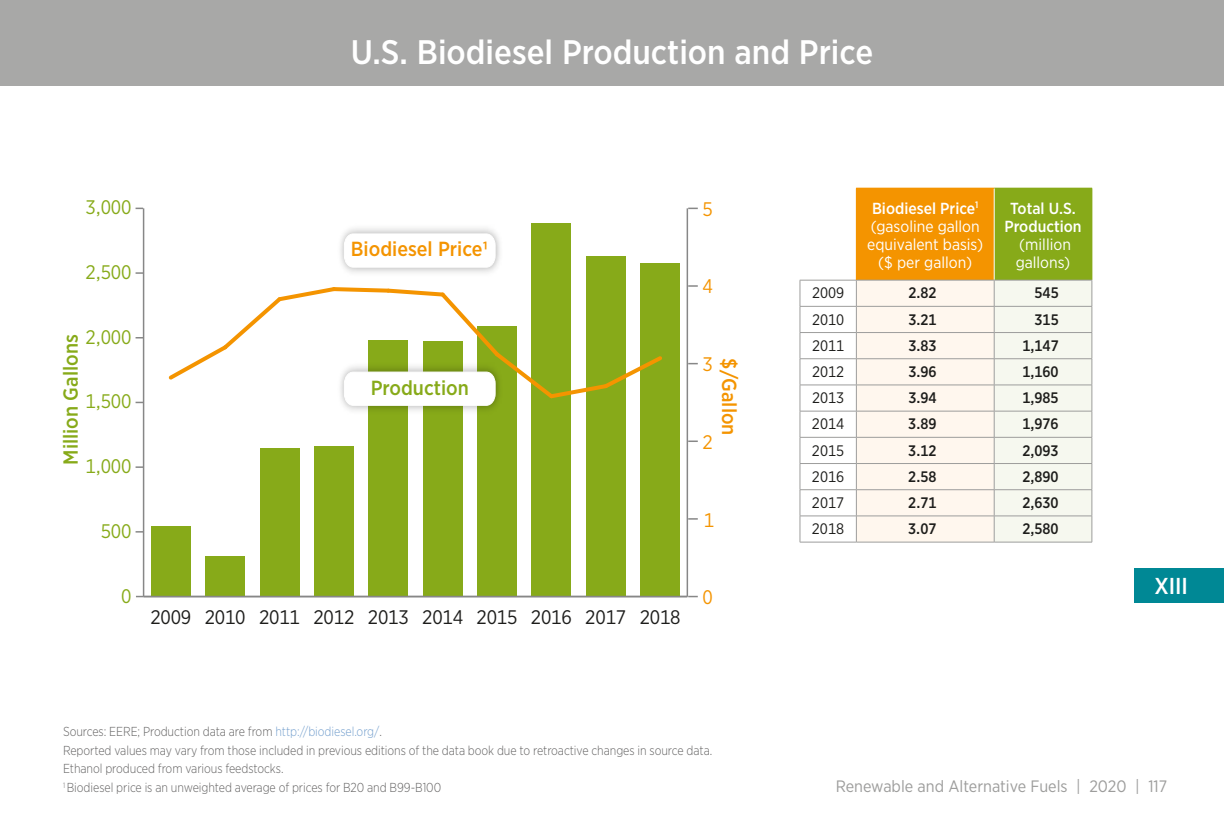
<style>
.page{position:relative;width:1224px;height:828px;background:#fff}
.page>*{position:absolute;margin:0;border:0;box-sizing:border-box;transform-origin:0 0}
.Page_Header{font:500 34px "Gotham Narrow";color:#fff}
.t1{font:500 23px "Gotham Narrow";color:#fff}
.t2{font:500 20.4px "Gotham Narrow";color:#87aa19}
.t3{font:500 20.4px "Gotham Narrow";color:#f49400}
.t4{font:19.6px "Gotham Narrow";letter-spacing:-.01em;color:#1d1d1b}
.t5{font:19.6px "Gotham Narrow";letter-spacing:-.01em;color:#87aa19}
.t6{font:19.6px "Gotham Narrow";color:#f49400}
.t7{font:16.4px "Gotham Narrow";color:#9d9d9c}
.chart_small_header{font:16px/18px "Gotham Narrow";color:#fff;text-align:center}
.chart_small_header-2{font:500 16px/18px "Gotham Narrow";color:#fff;text-align:center}
.chart-small-text_med{font:500 15.2px "Gotham Narrow";color:#1d1d1b}
.chart-small-axis_-_t{font:15.2px "Gotham Narrow";color:#1d1d1b}
.footnote_left{font:300 13px "Gotham Narrow";letter-spacing:-.005em;color:#646363;scale:.95 1}
.s1{font-weight:500}
.s2{font-weight:400}
.s3{color:#75a0ce}
</style>
<div class="page">
<div style="left:0;top:0;width:1224px;height:86px;background:#a8a8a7"></div>
<div style="left:1134px;top:569px;width:90px;height:34px;background:#008895"></div>
<hr style="left:143px;top:208px;width:1px;height:389px;background:#878787">
<svg style="left:136px;top:531px;width:7px;height:2px"></svg>
<svg style="left:136px;top:466px;width:7px;height:2px"></svg>
<svg style="left:136px;top:337px;width:7px;height:2px"></svg>
<svg style="left:136px;top:272px;width:7px;height:2px"></svg>
<div style="left:151px;top:526px;width:39px;height:71px;background:#87aa19"></div>
<div style="left:206px;top:556px;width:39px;height:41px;background:#87aa19"></div>
<div style="left:260px;top:448px;width:39px;height:149px;background:#87aa19"></div>
<div style="left:314px;top:446px;width:39px;height:151px;background:#87aa19"></div>
<div style="left:369px;top:340px;width:39px;height:257px;background:#87aa19"></div>
<div style="left:423px;top:341px;width:39px;height:256px;background:#87aa19"></div>
<div style="left:477px;top:326px;width:40px;height:271px;background:#87aa19"></div>
<div style="left:532px;top:223px;width:39px;height:374px;background:#87aa19"></div>
<div style="left:586px;top:256px;width:39px;height:341px;background:#87aa19"></div>
<div style="left:641px;top:263px;width:39px;height:334px;background:#87aa19"></div>
<hr style="left:144px;top:596px;width:543px;height:1px;background:#878787">
<hr style="left:687px;top:208px;width:1px;height:389px;background:#878787">
<svg style="left:688px;top:518px;width:10px;height:2px"></svg>
<svg style="left:688px;top:285px;width:10px;height:2px"></svg>
<img style="left:345px;top:406px;width:149px;height:13px">
<svg style="left:168px;top:284px;width:494px;height:122px"></svg>
<img style="left:340px;top:228px;width:160px;height:45px">
<svg style="left:344px;top:233px;width:152px;height:35px"></svg>
<div style="left:856px;top:188px;width:138px;height:92px;background:#f49400"></div>
<div style="left:994px;top:188px;width:98px;height:92px;background:#87aa19"></div>
<hr style="left:1092px;top:188px;width:1px;height:92px;background:#87aa19">
<hr style="left:994px;top:188px;width:1px;height:92px;background:#fff">
<hr style="left:800px;top:280px;width:56px;height:1px;background:#9d9d9c">
<hr style="left:800px;top:306px;width:56px;height:1px;background:#9d9d9c">
<hr style="left:800px;top:332px;width:56px;height:1px;background:#9d9d9c">
<hr style="left:800px;top:358px;width:56px;height:1px;background:#9d9d9c">
<hr style="left:800px;top:385px;width:56px;height:1px;background:#9d9d9c">
<hr style="left:800px;top:411px;width:56px;height:1px;background:#9d9d9c">
<hr style="left:800px;top:437px;width:56px;height:1px;background:#9d9d9c">
<hr style="left:800px;top:463px;width:56px;height:1px;background:#9d9d9c">
<hr style="left:800px;top:489px;width:56px;height:1px;background:#9d9d9c">
<hr style="left:800px;top:516px;width:56px;height:1px;background:#9d9d9c">
<svg style="left:800px;top:280px;width:1px;height:262px"></svg>
<svg style="left:856px;top:280px;width:237px;height:262px"></svg>
<hr style="left:800px;top:542px;width:56px;height:1px;background:#9d9d9c">
<hr style="left:856px;top:542px;width:138px;height:1px;background:#9d9d9c">
<hr style="left:994px;top:542px;width:98px;height:1px;background:#9d9d9c">
<p class="Page_Header" style="left:351px;top:31px;width:524px">U.S. Biodiesel Production and Price</p>
<p class="t5" style="left:86px;top:195px;width:47px">3,000</p>
<p class="t5" style="left:86px;top:260px;width:47px">2,500</p>
<p class="t2" style="left:58px;top:465px;width:132px;rotate:-90deg">Million Gallons</p>
<p class="t5" style="left:86px;top:325px;width:47px">2,000</p>
<p class="t5" style="left:86px;top:389px;width:47px">1,500</p>
<p class="t5" style="left:86px;top:454px;width:47px">1,000</p>
<p class="t5" style="left:101px;top:519px;width:32px">500</p>
<p class="t5" style="left:121px;top:584px;width:12px">0</p>
<p class="t3" style="left:351px;top:236px;width:139px">Biodiesel Price1</p>
<p class="t2" style="left:371px;top:375px;width:100px">Production</p>
<p class="t4" style="left:150px;top:605px;width:42px">2009</p>
<p class="t4" style="left:205px;top:605px;width:42px">2010</p>
<p class="t4" style="left:259px;top:605px;width:42px">2011</p>
<p class="t4" style="left:313px;top:605px;width:42px">2012</p>
<p class="t4" style="left:368px;top:605px;width:42px">2013</p>
<p class="t4" style="left:422px;top:605px;width:42px">2014</p>
<p class="t4" style="left:477px;top:605px;width:42px">2015</p>
<p class="t4" style="left:531px;top:605px;width:42px">2016</p>
<p class="t4" style="left:585px;top:605px;width:42px">2017</p>
<p class="t4" style="left:640px;top:605px;width:42px">2018</p>
<p class="t6" style="left:702px;top:197px;width:12px">5</p>
<p class="t6" style="left:702px;top:274px;width:12px">4</p>
<p class="t6" style="left:702px;top:352px;width:12px">3</p>
<p class="t6" style="left:702px;top:430px;width:12px">2</p>
<p class="t3" style="left:742px;top:358px;width:79px;rotate:90deg">$/Gallon</p>
<p class="t6" style="left:704px;top:508px;width:12px">1</p>
<p class="t6" style="left:702px;top:585px;width:12px">0</p>
<p class="chart_small_header" style="left:867px;top:199px;width:118px"><span class="s1">Biodiesel Price</span><sup>1 </sup>(gasoline gallon equivalent basis) ($ per gallon)</p>
<p class="chart_small_header-2" style="left:1005px;top:199px;width:79px">Total U.S.<br>Production <span class="s2">(million gallons)</span></p>
<p class="chart-small-axis_-_t" style="left:812px;top:284px;width:34px">2009</p>
<p class="chart-small-text_med" style="left:908px;top:284px;width:30px">2.82</p>
<p class="chart-small-text_med" style="left:1035px;top:284px;width:26px">545</p>
<p class="chart-small-axis_-_t" style="left:812px;top:310px;width:34px">2010</p>
<p class="chart-small-text_med" style="left:908px;top:310px;width:30px">3.21</p>
<p class="chart-small-text_med" style="left:1035px;top:310px;width:26px">315</p>
<p class="chart-small-axis_-_t" style="left:812px;top:336px;width:34px">2011</p>
<p class="chart-small-text_med" style="left:908px;top:336px;width:30px">3.83</p>
<p class="chart-small-text_med" style="left:1022px;top:336px;width:38px">1,147</p>
<p class="chart-small-axis_-_t" style="left:812px;top:362px;width:34px">2012</p>
<p class="chart-small-text_med" style="left:908px;top:362px;width:30px">3.96</p>
<p class="chart-small-text_med" style="left:1022px;top:362px;width:38px">1,160</p>
<p class="chart-small-axis_-_t" style="left:812px;top:388px;width:34px">2013</p>
<p class="chart-small-text_med" style="left:908px;top:388px;width:30px">3.94</p>
<p class="chart-small-text_med" style="left:1022px;top:388px;width:38px">1,985</p>
<p class="chart-small-axis_-_t" style="left:812px;top:415px;width:34px">2014</p>
<p class="chart-small-text_med" style="left:908px;top:414px;width:30px">3.89</p>
<p class="chart-small-text_med" style="left:1022px;top:414px;width:38px">1,976</p>
<p class="chart-small-axis_-_t" style="left:812px;top:441px;width:34px">2015</p>
<p class="chart-small-text_med" style="left:908px;top:441px;width:30px">3.12</p>
<p class="chart-small-text_med" style="left:1022px;top:441px;width:38px">2,093</p>
<p class="chart-small-axis_-_t" style="left:812px;top:467px;width:34px">2016</p>
<p class="chart-small-text_med" style="left:908px;top:467px;width:30px">2.58</p>
<p class="chart-small-text_med" style="left:1022px;top:467px;width:38px">2,890</p>
<p class="chart-small-axis_-_t" style="left:812px;top:493px;width:34px">2017</p>
<p class="chart-small-text_med" style="left:908px;top:493px;width:30px">2.71</p>
<p class="chart-small-text_med" style="left:1022px;top:493px;width:38px">2,630</p>
<p class="chart-small-axis_-_t" style="left:812px;top:519px;width:34px">2018</p>
<p class="chart-small-text_med" style="left:908px;top:519px;width:30px">3.07</p>
<p class="chart-small-text_med" style="left:1022px;top:519px;width:38px">2,580</p>
<h2 class="t1" style="left:1154px;top:571px;width:35px">XIII</h2>
<p class="footnote_left" style="left:63px;top:724px;width:337px">Sources: EERE; Production data are from <span class="s3">http://biodiesel.org/</span>.</p>
<p class="footnote_left" style="left:63px;top:742px;width:685px">Reported values may vary from those included in previous editions of the data book due to retroactive changes in source data.</p>
<p class="footnote_left" style="left:63px;top:761px;width:234px">Ethanol produced from various feedstocks.</p>
<p class="footnote_left" style="left:63px;top:779px;width:400px"><sup>1</sup> Biodiesel price is an unweighted average of prices for B20 and B99-B100</p>
<p class="t7" style="left:836px;top:776px;width:333px">Renewable and Alternative Fuels | 2020 | 117</p>
</div>
